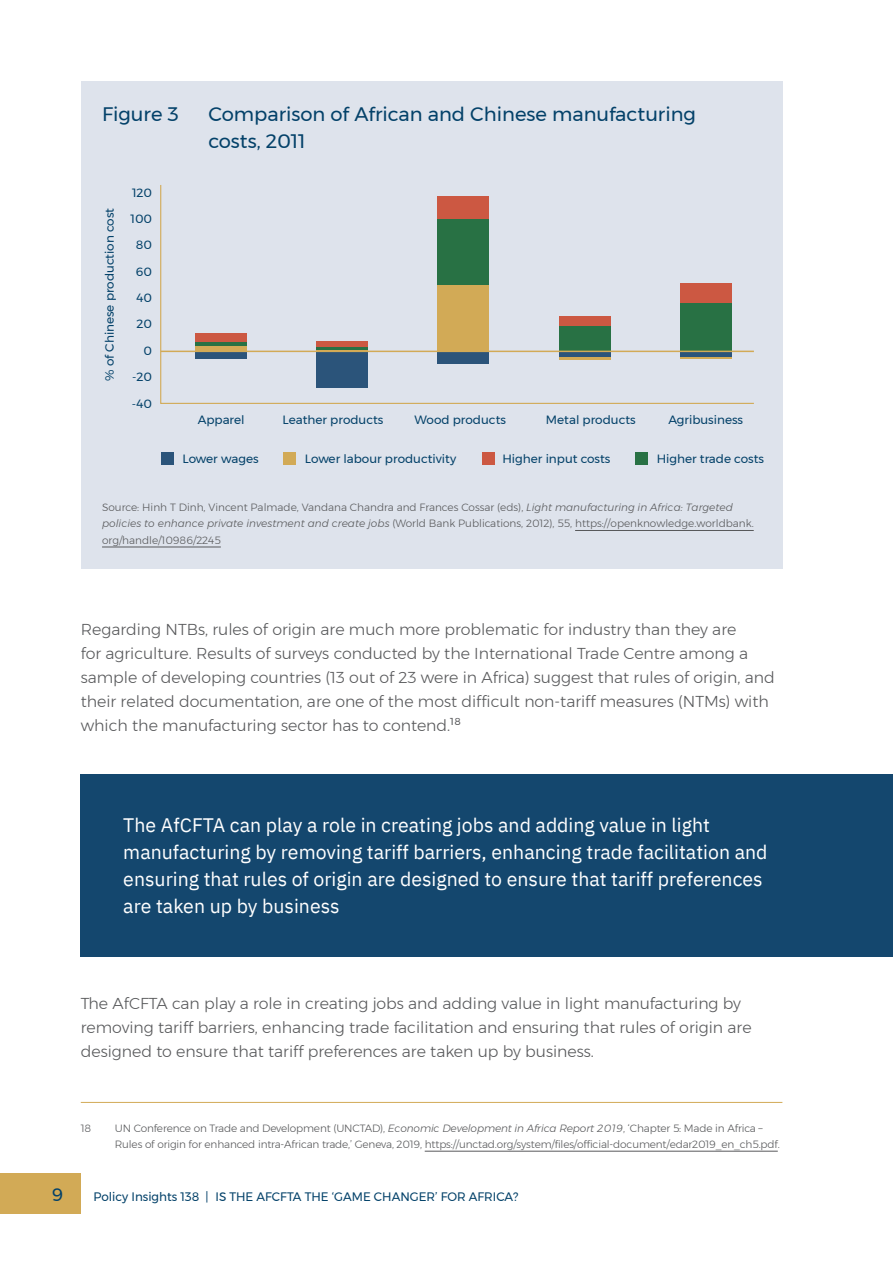
<style>
.page{position:relative;width:893px;height:1263px;background:#fff}
.page>*{position:absolute;margin:0;border:0;box-sizing:border-box;transform-origin:0 0}
.t1{font:19.5px/27px "IBM Plex Sans";color:#fff}
.t2{font:19.5px/27px "Montserrat";color:#034169}
.t3{font:18px "Montserrat";color:#034169}
.t4{font:300 15.75px/24px "Montserrat";color:#58595b}
.t5{font:12.3px "Montserrat";color:#034169}
.t6{font:12px "Montserrat";color:#034169}
.t7{font:300 10.5px/16.5px "Montserrat";letter-spacing:-.015em;color:#58595b}
.s1{font-style:italic}
</style>
<div class="page">
<div style="left:0;top:1172px;width:81px;height:41px;background:#d2aa56"></div>
<hr style="left:81px;top:1102px;width:701px;height:1px;background:#d2aa56">
<hr style="left:425px;top:1151px;width:353px;height:1px;background:#58595b">
<div style="left:81px;top:774px;width:812px;height:183px;background:#14476e"></div>
<div style="left:81px;top:81px;width:701px;height:488px;background:#dee3ec"></div>
<hr style="left:575px;top:530px;width:179px;height:1px;background:#58595b">
<hr style="left:102px;top:547px;width:119px;height:1px;background:#58595b">
<svg style="left:160px;top:185px;width:594px;height:219px"></svg>
<svg style="left:196px;top:352px;width:51px;height:7px"></svg>
<div style="left:196px;top:345px;width:51px;height:6px;background:#d2aa56"></div>
<div style="left:196px;top:341px;width:51px;height:5px;background:#287144"></div>
<div style="left:196px;top:333px;width:51px;height:8px;background:#cc5842"></div>
<div style="left:317px;top:351px;width:51px;height:37px;background:#2b547a"></div>
<hr style="left:317px;top:350px;width:51px;height:1px;background:#d2aa56">
<hr style="left:317px;top:347px;width:51px;height:3px;background:#287144">
<div style="left:317px;top:341px;width:51px;height:6px;background:#cc5842"></div>
<div style="left:438px;top:351px;width:51px;height:13px;background:#2b547a"></div>
<div style="left:438px;top:284px;width:51px;height:67px;background:#d2aa56"></div>
<div style="left:438px;top:218px;width:51px;height:66px;background:#287144"></div>
<div style="left:438px;top:196px;width:51px;height:23px;background:#cc5842"></div>
<svg style="left:559px;top:352px;width:51px;height:5px"></svg>
<hr style="left:559px;top:357px;width:51px;height:3px;background:#d2aa56">
<div style="left:559px;top:325px;width:51px;height:26px;background:#287144"></div>
<div style="left:559px;top:316px;width:51px;height:9px;background:#cc5842"></div>
<svg style="left:680px;top:352px;width:51px;height:5px"></svg>
<hr style="left:680px;top:357px;width:51px;height:2px;background:#d2aa56">
<div style="left:680px;top:303px;width:51px;height:48px;background:#287144"></div>
<div style="left:680px;top:283px;width:51px;height:20px;background:#cc5842"></div>
<div style="left:161px;top:452px;width:13px;height:13px;background:#2b547a"></div>
<div style="left:284px;top:452px;width:12px;height:13px;background:#d2aa56"></div>
<div style="left:482px;top:452px;width:13px;height:13px;background:#cc5842"></div>
<div style="left:635px;top:452px;width:13px;height:13px;background:#287144"></div>
<hr style="left:161px;top:351px;width:593px;height:1px;background:#d2aa56">
<p class="t2" style="left:102px;top:100px;width:78px">Figure 3</p>
<p class="t2" style="left:208px;top:100px;width:489px">Comparison of African and Chinese manufacturing costs, 2011</p>
<p class="t6" style="left:100px;top:381px;width:175px;rotate:-90deg">% of Chinese production cost</p>
<p class="t6" style="left:132px;top:183px;width:22px">120</p>
<p class="t6" style="left:130px;top:210px;width:23px">100</p>
<p class="t6" style="left:136px;top:236px;width:18px">80</p>
<p class="t6" style="left:136px;top:262px;width:18px">60</p>
<p class="t6" style="left:136px;top:289px;width:17px">40</p>
<p class="t6" style="left:137px;top:315px;width:17px">20</p>
<p class="t6" style="left:144px;top:341px;width:10px">0</p>
<p class="t6" style="left:132px;top:368px;width:22px">-20</p>
<p class="t6" style="left:132px;top:394px;width:22px">-40</p>
<p class="t6" style="left:198px;top:410px;width:49px">Apparel</p>
<p class="t6" style="left:282px;top:410px;width:102px">Leather products</p>
<p class="t6" style="left:415px;top:410px;width:93px">Wood products</p>
<p class="t6" style="left:546px;top:410px;width:91px">Metal products</p>
<p class="t6" style="left:668px;top:410px;width:76px">Agribusiness</p>
<p class="t6" style="left:182px;top:449px;width:78px">Lower wages</p>
<p class="t6" style="left:305px;top:449px;width:153px">Lower labour productivity</p>
<p class="t6" style="left:502px;top:449px;width:109px">Higher input costs</p>
<p class="t6" style="left:657px;top:450px;width:109px">Higher trade costs</p>
<p class="t7" style="left:102px;top:499px;width:653px">Source: Hinh T Dinh, Vincent Palmade, Vandana Chandra and Frances Cossar (eds), <span class="s1">Light manufacturing in Africa: Targeted policies to enhance private investment and create jobs</span> (World Bank Publications, 2012), 55, https://openknowledge.worldbank. org/handle/10986/2245</p>
<p class="t4" style="left:81px;top:617px;width:695px">Regarding NTBs, rules of origin are much more problematic for industry than they are<br>for agriculture. Results of surveys conducted by the International Trade Centre among a sample of developing countries (13 out of 23 were in Africa) suggest that rules of origin, and their related documentation, are one of the most difficult non-tariff measures (NTMs) with which the manufacturing sector has to contend.<sup>18</sup></p>
<p class="t1" style="left:123px;top:810px;width:646px">The AfCFTA can play a role in creating jobs and adding value in light manufacturing by removing tariff barriers, enhancing trade facilitation and ensuring that rules of origin are designed to ensure that tariff preferences are taken up by business</p>
<p class="t4" style="left:81px;top:991px;width:672px">The AfCFTA can play a role in creating jobs and adding value in light manufacturing by removing tariff barriers, enhancing trade facilitation and ensuring that rules of origin are designed to ensure that tariff preferences are taken up by business.</p>
<p class="t7" style="left:81px;top:1119px;width:12px">18</p>
<p class="t7" style="left:115px;top:1119px;width:666px">UN Conference on Trade and Development (UNCTAD), <span class="s1">Economic Development in Africa Report 2019</span>, ‘Chapter 5: Made in Africa –<br>Rules of origin for enhanced intra-African trade,’ Geneva, 2019, https://unctad.org/system/files/official-document/edar2019_en_ch5.pdf.</p>
<p class="t3" style="left:52px;top:1181px;width:13px">9</p>
<p class="t5" style="left:94px;top:1187px;width:426px">Policy Insights 138 | IS THE AFCFTA THE ‘GAME CHANGER’ FOR AFRICA?</p>
</div>
